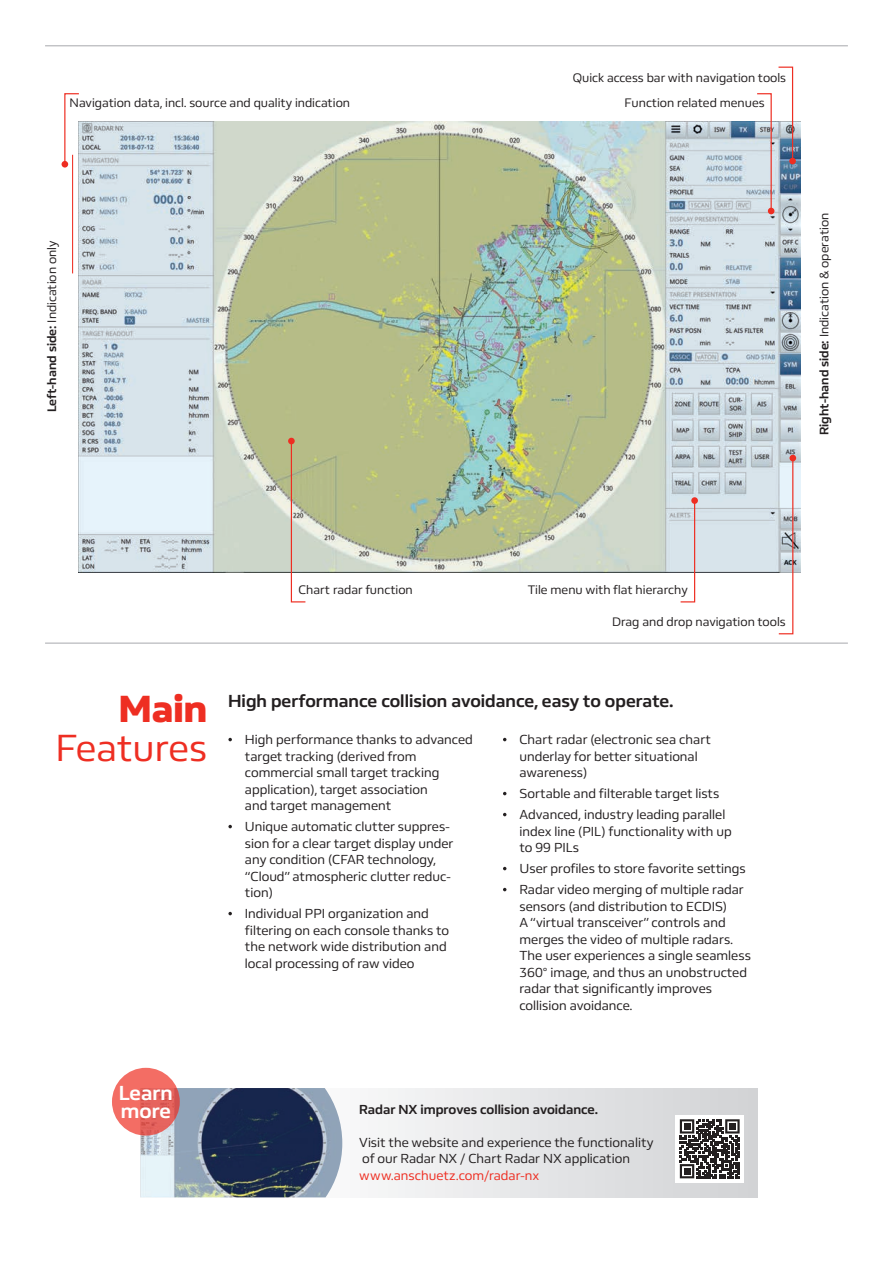
<style>
.page{position:relative;width:893px;height:1263px;background:#fff}
.page>*{position:absolute;margin:0;border:0;box-sizing:border-box;transform-origin:0 0}
.t1{font:39px "FS Hackney";color:#ee2e22}
.t2{font:800 39px "FS Hackney";color:#ee2e22}
.t3{font:700 21px/18px "FS Hackney";color:#fff}
.t4{font:700 18px "FS Hackney";color:#231f20}
.t5{font:13.5px/16.5px "FS Hackney";color:#231f20}
.t6{font:700 13.5px "FS Hackney";color:#231f20}
.t7{font:13.5px "FS Hackney";color:#ee2e22}
.t8{font:12.75px/25.3px "FS Hackney";color:#231f20}
.t9{font:700 12.75px "FS Hackney";color:#231f20}
.s1{font-weight:400}
.s2{font-weight:700}
</style>
<div class="page">
<img style="left:78px;top:121px;width:723px;height:451px">
<svg style="left:228px;top:738px;width:4px;height:3px"></svg>
<svg style="left:228px;top:825px;width:4px;height:3px"></svg>
<svg style="left:228px;top:912px;width:4px;height:3px"></svg>
<hr style="left:45px;top:45px;width:803px;height:1px;background:#bebfc2">
<hr style="left:45px;top:642px;width:803px;height:2px;background:#bebfc2">
<div style="left:789px;top:158px;width:7px;height:6px;background:#ee2e22;border-radius:50%"></div>
<svg style="left:64px;top:93px;width:16px;height:72px"></svg>
<div style="left:62px;top:161px;width:6px;height:7px;background:#ee2e22;border-radius:50%"></div>
<svg style="left:756px;top:66px;width:38px;height:148px"></svg>
<svg style="left:679px;top:499px;width:17px;height:104px"></svg>
<div style="left:691px;top:497px;width:7px;height:7px;background:#ee2e22;border-radius:50%"></div>
<svg style="left:778px;top:457px;width:16px;height:178px"></svg>
<div style="left:789px;top:455px;width:7px;height:6px;background:#ee2e22;border-radius:50%"></div>
<svg style="left:290px;top:440px;width:17px;height:163px"></svg>
<div style="left:288px;top:438px;width:7px;height:6px;background:#ee2e22;border-radius:50%"></div>
<hr style="left:72px;top:155px;width:1px;height:118px;background:#ee2e22">
<svg style="left:120px;top:1088px;width:637px;height:109px"></svg>
<img style="left:140px;top:1088px;width:202px;height:109px">
<div style="left:676px;top:1115px;width:68px;height:67px;background:#fff"></div>
<svg style="left:680px;top:1119px;width:60px;height:59px"></svg>
<svg style="left:112px;top:1068px;width:68px;height:67px;background:#ea6760"></svg>
<p class="t8" style="left:70px;top:90px;width:282px">Navigation data, incl. source and quality indication</p>
<p class="t9" style="left:43px;top:412px;width:173px;rotate:-90deg">Left-hand side: <span class="s1">Indication only</span></p>
<p class="t8" style="left:625px;top:64px;width:163px;text-indent:-52px">Quick access bar with navigation tools<br>Function related menues</p>
<p class="t8" style="left:811px;top:435px;width:223px;rotate:-90deg"><span class="s2">Right-hand side:</span> Indication &amp; operation</p>
<p class="t8" style="left:298px;top:576px;width:116px">Chart radar function</p>
<p class="t8" style="left:528px;top:576px;width:162px">Tile menu with flat hierarchy</p>
<p class="t8" style="left:612px;top:608px;width:175px">Drag and drop navigation tools</p>
<h1 class="t2" style="left:119px;top:683px;width:90px">Main</h1>
<h1 class="t1" style="left:56px;top:722px;width:153px">Features</h1>
<h3 class="t4" style="left:228px;top:688px;width:447px">High performance collision avoidance, easy to operate.</h3>
<p class="t5" style="left:519px;top:731px;width:193px">Chart radar (electronic sea chart underlay for better situational awareness)</p>
<p class="t5" style="left:519px;top:783px;width:207px;line-height:21px">Sortable and filterable target lists<br>Advanced, industry leading parallel</p>
<p class="t5" style="left:519px;top:822px;width:214px">index line (PIL) functionality with up to 99 PILs</p>
<p class="t5" style="left:519px;top:858px;width:228px;line-height:21px">User profiles to store favorite settings<br>Radar video merging of multiple radar</p>
<p class="t5" style="left:519px;top:897px;width:233px">sensors (and distribution to ECDIS)<br>A “virtual transceiver” controls and merges the video of multiple radars.<br>The user experiences a single seamless 360° image, and thus an unobstructed radar that significantly improves collision avoidance.</p>
<p class="t5" style="left:245px;top:731px;width:229px">High performance thanks to advanced target tracking (derived from commercial small target tracking application), target association<br>and target management</p>
<p class="t5" style="left:245px;top:818px;width:210px">Unique automatic clutter suppres&shy;sion for a clear target display under any condition (CFAR technology, “Cloud” atmospheric clutter reduc&shy;tion)</p>
<p class="t5" style="left:245px;top:905px;width:206px">Individual PPI organization and filtering on each console thanks to the network wide distribution and local processing of raw video</p>
<h2 class="t3" style="left:119px;top:1083px;width:55px">Learn more</h2>
<p class="t6" style="left:359px;top:1100px;width:240px">Radar NX improves collision avoidance.</p>
<p class="t5" style="left:359px;top:1133px;width:296px">Visit the website and experience the functionality of our Radar NX / Chart Radar NX application</p>
<p class="t7" style="left:359px;top:1166px;width:182px">www.anschuetz.com/radar-nx</p>
</div>
